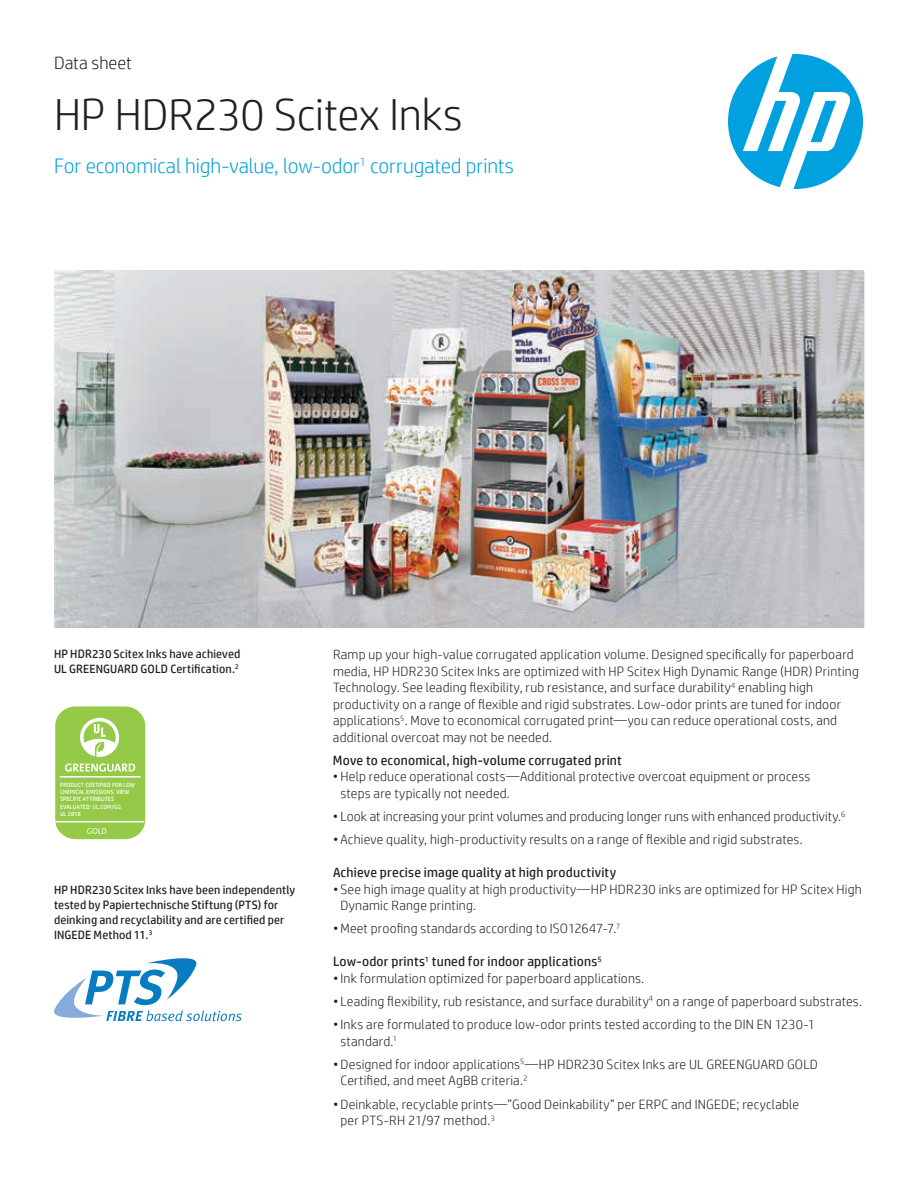
<style>
.page{position:relative;width:918px;height:1188px;background:#fff}
.page>*{position:absolute;margin:0;border:0;box-sizing:border-box;transform-origin:0 0}
.t1{font:300 45px "HP Simplified";letter-spacing:-.005em;color:#231f20}
.t2{font:300 21px "HP Simplified";letter-spacing:-.005em;color:#00a1de}
.t3{font:300 18px "HP Simplified";color:#231f20}
.t4{font:300 13.5px/16.5px "HP Simplified";letter-spacing:.015em;color:#231f20}
.t5{font:13.5px "HP Simplified";letter-spacing:.015em;color:#231f20}
.t6{font:12px/15px "HP Simplified";letter-spacing:.01em;color:#231f20}
.t7{font:6.15px/7.4px "HP Simplified";color:#fff}
</style>
<div class="page">
<svg style="left:728px;top:54px;width:135px;height:135px"></svg>
<img style="left:54px;top:271px;width:810px;height:357px">
<div style="left:55px;top:706px;width:90px;height:133px;background:#95c948;border-radius:20px"></div>
<hr style="left:60px;top:776px;width:81px;height:2px;background:#fff">
<hr style="left:55px;top:821px;width:89px;height:1px;background:#fff">
<svg style="left:80px;top:718px;width:39px;height:39px"></svg>
<svg style="left:65px;top:764px;width:70px;height:8px"></svg>
<svg style="left:87px;top:828px;width:19px;height:6px"></svg>
<svg style="left:54px;top:958px;width:188px;height:63px"></svg>
<h3 class="t3" style="left:54px;top:51px;width:79px">Data sheet</h3>
<h1 class="t1" style="left:54px;top:85px;width:410px">HP HDR230 Scitex Inks</h1>
<h2 class="t2" style="left:54px;top:152px;width:461px">For economical high-value, low-odor<sup>1</sup> corrugated prints</h2>
<p class="t6" style="left:54px;top:646px;width:188px">HP HDR230 Scitex Inks have achieved<br>UL GREENGUARD GOLD Certification.<sup>2</sup></p>
<p class="t7" style="left:60px;top:781px;width:76px">PRODUCT CERTIFIED FOR LOW<br>CHEMICAL EMISSIONS. VIEW<br>SPECIFIC ATTRIBUTES<br>EVALUATED: UL.COM/GG<br>UL 2818</p>
<p class="t6" style="left:54px;top:882px;width:243px">HP HDR230 Scitex Inks have been independently tested by Papiertechnische Stiftung (PTS) for deinking and recyclability and are certified per INGEDE Method 11.<sup>3</sup></p>
<p class="t4" style="left:333px;top:646px;width:527px">Ramp up your high-value corrugated application volume. Designed specifically for paperboard media, HP HDR230 Scitex Inks are optimized with HP Scitex High Dynamic Range (HDR) Printing Technology. See leading flexibility, rub resistance, and surface durability<sup>4</sup> enabling high productivity on a range of flexible and rigid substrates. Low-odor prints are tuned for indoor applications<sup>5</sup>. Move to economical corrugated print—you can reduce operational costs, and additional overcoat may not be needed.</p>
<p class="t5" style="left:333px;top:751px;width:290px">Move to economical, high-volume corrugated print</p>
<p class="t4" style="left:341px;top:768px;width:471px;text-indent:-8px">• Help reduce operational costs—Additional protective overcoat equipment or process steps are typically not needed.</p>
<p class="t4" style="left:333px;top:808px;width:514px">• Look at increasing your print volumes and producing longer runs with enhanced productivity.<sup>6</sup></p>
<p class="t4" style="left:333px;top:831px;width:471px">• Achieve quality, high-productivity results on a range of flexible and rigid substrates.</p>
<p class="t5" style="left:333px;top:864px;width:285px">Achieve precise image quality at high productivity</p>
<p class="t4" style="left:341px;top:880px;width:523px;text-indent:-8px">• See high image quality at high productivity—HP HDR230 inks are optimized for HP Scitex High<br>Dynamic Range printing.</p>
<p class="t4" style="left:333px;top:920px;width:289px">•Meet proofing standards according to ISO12647-7.<sup>7</sup></p>
<p class="t5" style="left:333px;top:953px;width:270px">Low-odor prints<sup>1</sup> tuned for indoor applications<sup>5</sup></p>
<p class="t4" style="left:333px;top:969px;width:313px">•Ink formulation optimized for paperboard applications.</p>
<p class="t4" style="left:333px;top:993px;width:531px">• Leading flexibility, rub resistance, and surface durability<sup>4</sup> on a range of paperboard substrates.</p>
<p class="t4" style="left:341px;top:1016px;width:476px;text-indent:-8px">•Inks are formulated to produce low-odor prints tested according to the DIN EN 1230-1 standard.<sup>1</sup></p>
<p class="t4" style="left:341px;top:1056px;width:479px;text-indent:-8px">• Designed for indoor applications<sup>5</sup>—HP HDR230 Scitex Inks are UL GREENGUARD GOLD<br>Certified, and meet AgBB criteria.<sup>2</sup></p>
<p class="t4" style="left:341px;top:1095px;width:460px;text-indent:-8px">• Deinkable, recyclable prints—”Good Deinkability” per ERPC and INGEDE; recyclable per PTS-RH 21/97 method.<sup>3</sup></p>
</div>
